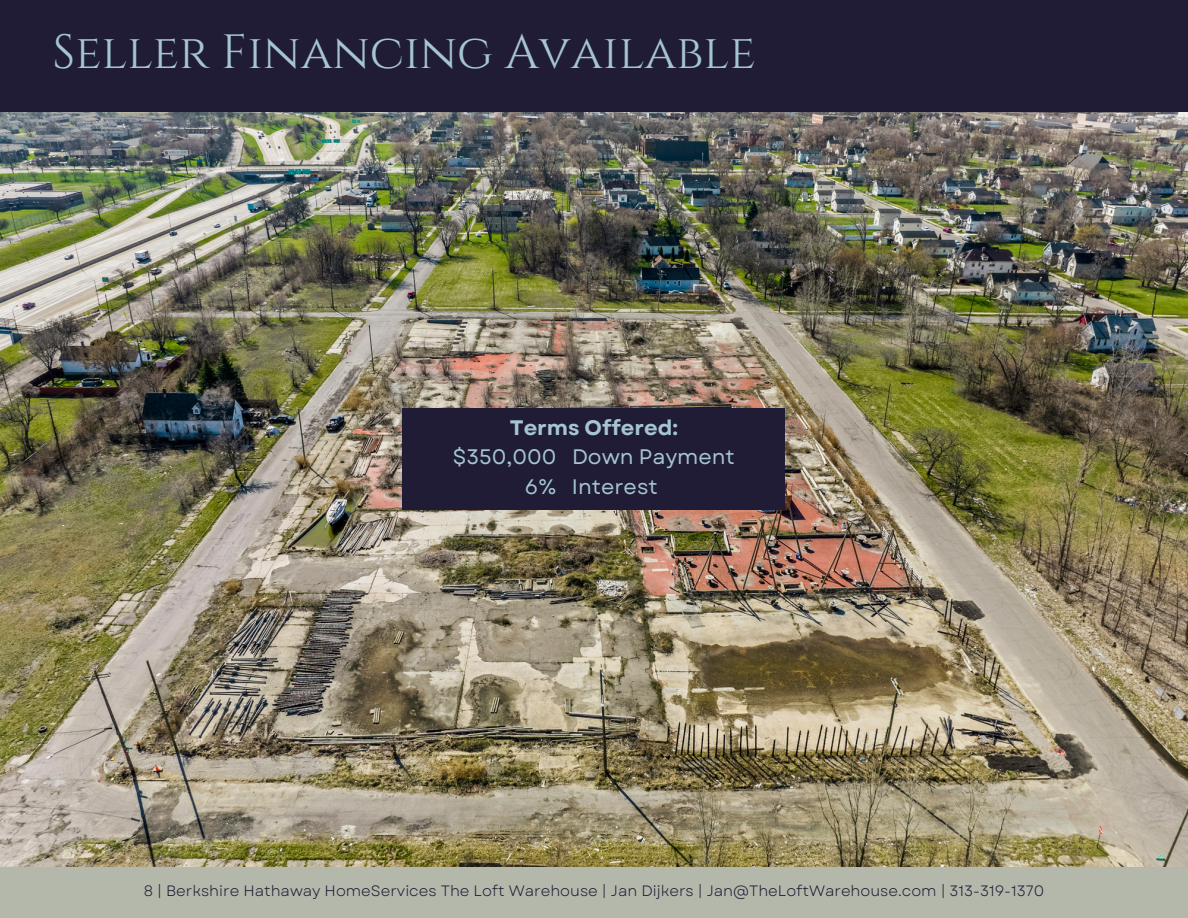
<style>
.page{position:relative;width:1188px;height:918px;background:#fff}
.page>*{position:absolute;margin:0;border:0;box-sizing:border-box;transform-origin:0 0}
.t1{font:48px "Cinzel";color:#a5c4d4}
.t2{font:21px "Garet";color:#a5c4d4}
.t3{font:700 21px "Garet";color:#a5c4d4}
.t4{font:15px "Garet";color:#201c35}
</style>
<div class="page">
<img style="left:0;top:111px;width:1188px;height:757px">
<div style="left:0;top:868px;width:1188px;height:50px;background:#b4b8ab"></div>
<div style="left:403px;top:408px;width:382px;height:102px;background:#201c35"></div>
<div style="left:0;top:0;width:1188px;height:111px;background:#201c35"></div>
<p class="t1" style="left:52px;top:21px;width:705px">Seller Financing Available</p>
<p class="t3" style="left:510px;top:413px;width:170px">Terms Offered:</p>
<p class="t2" style="left:453px;top:442px;width:283px">$350,000 Down Payment</p>
<p class="t2" style="left:525px;top:471px;width:134px">6% Interest</p>
<p class="t4" style="left:144px;top:880px;width:902px">8 | Berkshire Hathaway HomeServices The Loft Warehouse | Jan Dijkers | Jan@TheLoftWarehouse.com | 313-319-1370</p>
</div>
